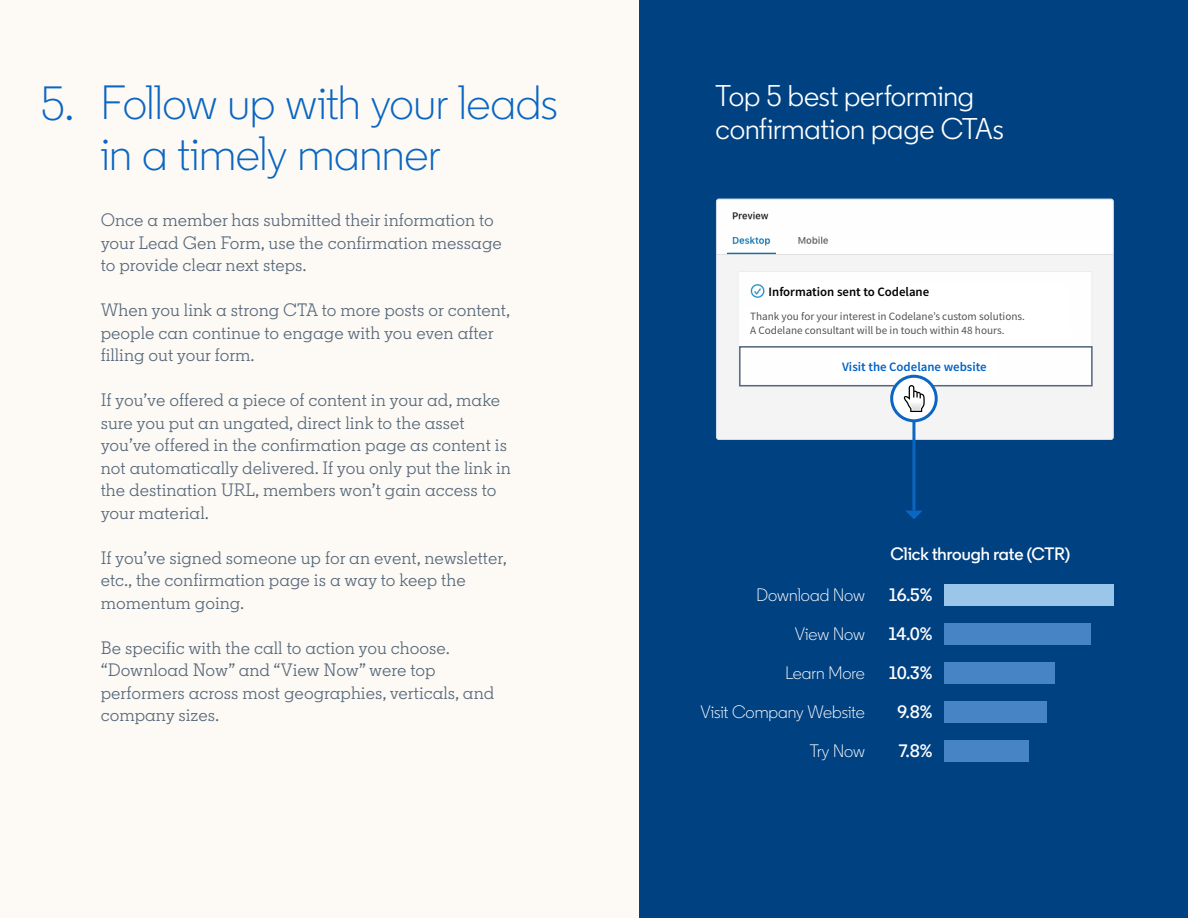
<style>
.page{position:relative;width:1188px;height:918px;background:#fdfaf5}
.page>*{position:absolute;margin:0;border:0;box-sizing:border-box;transform-origin:0 0}
.t1{font:300 48px/51px "Community";letter-spacing:-.01em;color:#0a66c2}
.t2{font:30px/33px "Community";letter-spacing:-.005em;color:#fff}
.t3{font:18px/22.5px "Community Slab";color:#56687a}
.t4{font:300 18px/39px "Community";color:#fff;text-align:right}
.t5{font:600 18px/39px "Community";color:#fff;text-align:center}
.t6{font:600 12.75px "Source Sans Pro";color:#000}
.t7{font:600 12.75px "Source Sans Pro";color:#0063c4}
.t8{font:11.25px/13.4px "Source Sans Pro";color:#000}
</style>
<div class="page">
<div style="left:640px;top:0;width:548px;height:918px;background:#004182"></div>
<img style="left:716px;top:199px;width:396px;height:239px">
<div style="left:716px;top:199px;width:398px;height:241px;border:1px solid #d1ddea;border-radius:2px"></div>
<hr style="left:912px;top:386px;width:3px;height:125px;background:#0a66c2">
<div style="left:739px;top:346px;width:354px;height:40px;border:2px solid #56687a"></div>
<div style="left:944px;top:584px;width:170px;height:22px;background:#9ac6ea"></div>
<div style="left:944px;top:623px;width:147px;height:22px;background:#4684c5"></div>
<div style="left:944px;top:662px;width:110px;height:22px;background:#4684c5"></div>
<div style="left:944px;top:701px;width:103px;height:22px;background:#4684c5"></div>
<div style="left:944px;top:740px;width:85px;height:22px;background:#4684c5"></div>
<div style="left:744px;top:280px;width:328px;height:59px;background:#fff"></div>
<div style="left:832px;top:355px;width:165px;height:23px;background:#fff"></div>
<svg style="left:892px;top:376px;width:44px;height:45px"></svg>
<div style="left:890px;top:375px;width:48px;height:47px;border:3px solid #0a66c2;border-radius:50%"></div>
<svg style="left:906px;top:511px;width:16px;height:8px"></svg>
<svg style="left:903px;top:385px;width:22px;height:27px"></svg>
<h1 class="t1" style="left:41px;top:79px;width:35px">5.</h1>
<h2 class="t2" style="left:716px;top:79px;width:290px">Top 5 best performing confirmation page CTAs</h2>
<h1 class="t1" style="left:101px;top:77px;width:458px">Follow up with your leads in a timely manner</h1>
<p class="t3" style="left:101px;top:209px;width:403px">Once a member has submitted their information to your Lead Gen Form, use the confirmation message to provide clear next steps.</p>
<p class="t3" style="left:101px;top:299px;width:411px">When you link a strong CTA to more posts or content, people can continue to engage with you even after filling out your form.</p>
<p class="t3" style="left:101px;top:389px;width:412px">If you’ve offered a piece of content in your ad, make sure you put an ungated, direct link to the asset you’ve offered in the confirmation page as content is not automatically delivered. If you only put the link in the destination URL, members won’t gain access to your material.</p>
<p class="t3" style="left:101px;top:546px;width:408px">If you’ve signed someone up for an event, newsletter, etc., the confirmation page is a way to keep the momentum going.</p>
<p class="t3" style="left:101px;top:636px;width:395px">Be specific with the call to action you choose. “Download Now” and “View Now” were top performers across most geographies, verticals, and company sizes.</p>
<p class="t6" style="left:769px;top:283px;width:162px">Information sent to Codelane</p>
<p class="t8" style="left:750px;top:310px;width:276px">Thank you for your interest in Codelane’s custom solutions.<br>A Codelane consultant will be in touch within 48 hours.</p>
<p class="t7" style="left:842px;top:358px;width:146px">Visit the Codelane website</p>
<p class="t5" style="left:891px;top:534px;width:181px">Click through rate (CTR)</p>
<p class="t4" style="left:701px;top:576px;width:166px">Download Now<br>View Now<br>Learn More<br>Visit Company Website<br>Try Now</p>
<p class="t5" style="left:889px;top:575px;width:45px">16.5%<br>14.0%<br>10.3%<br>9.8%<br>7.8%</p>
</div>
